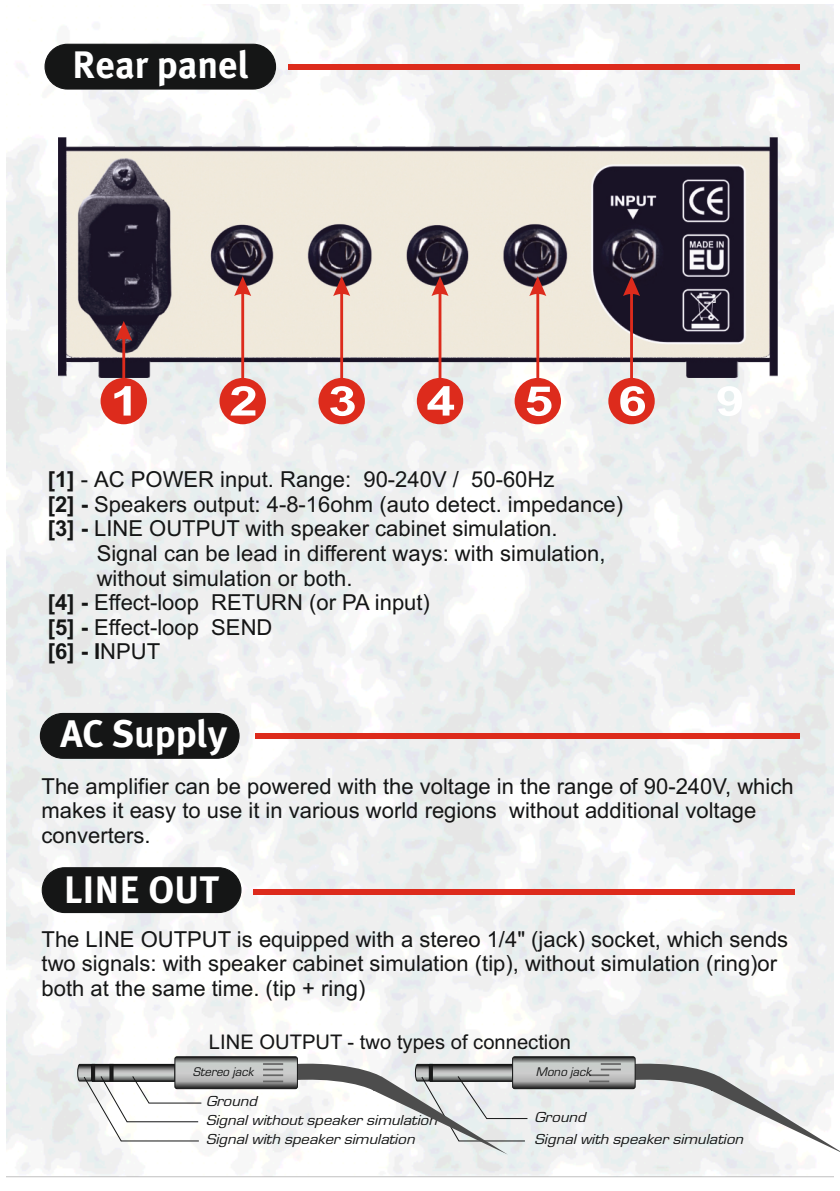
<style>
.page{position:relative;width:840px;height:1191px;background:#fff}
.page>*{position:absolute;margin:0;border:0;box-sizing:border-box;transform-origin:0 0}
.t1{font:700 41px "Arial";color:#fff;scale:1.26 1}
.t2{font:700 38.2px "Meta Plus";color:#fff}
.t3{font:22px/24.6px "Arial";color:#151616}
.t4{font:700 22px "Arial";color:#151616}
.t5{font:20.2px "Arial";color:#151616}
.t6{font:italic 13.4px/22px "Euromode";color:#151616;scale:1.12 1}
.t7{font:italic 11.6px "Euromode";color:#151616}
.s1{font-weight:700}
.s2{font-weight:400}
</style>
<div class="page">
<img style="left:7px;top:4px;width:825px;height:1174px">
<img style="left:58px;top:137px;width:718px;height:241px">
<svg style="left:512px;top:1056px;width:122px;height:32px;background:#abadac"></svg>
<div style="left:512px;top:1056px;width:123px;height:32px;border:1px solid #151616;border-radius:2px"></div>
<hr style="left:588px;top:1080px;width:21px;height:2px;background:#666">
<hr style="left:588px;top:1074px;width:21px;height:2px;background:#666">
<svg style="left:600px;top:1056px;width:119px;height:32px;background:#999a9a"></svg>
<hr style="left:600px;top:1068px;width:20px;height:2px;background:#666">
<svg style="left:415px;top:1064px;width:112px;height:77px"></svg>
<svg style="left:175px;top:1056px;width:122px;height:32px;background:#aaacab"></svg>
<div style="left:174px;top:1056px;width:123px;height:32px;border:1px solid #151616;border-radius:2px"></div>
<svg style="left:263px;top:1056px;width:119px;height:32px"></svg>
<hr style="left:263px;top:1068px;width:20px;height:2px;background:#666">
<svg style="left:77px;top:1064px;width:125px;height:77px"></svg>
<div style="left:288px;top:64px;width:511px;height:5px;background:#dd2b1c"></div>
<div style="left:44px;top:44px;width:232px;height:46px;background:#151616;border:1px solid #151616;border-radius:22px"></div>
<div style="left:255px;top:733px;width:544px;height:5px;background:#dd2b1c"></div>
<div style="left:40px;top:713px;width:199px;height:46px;background:#151616;border:1px solid #151616;border-radius:22px"></div>
<div style="left:42px;top:867px;width:199px;height:46px;background:#151616;border:1px solid #151616;border-radius:22px"></div>
<div style="left:253px;top:889px;width:541px;height:5px;background:#dd2b1c"></div>
<svg style="left:115px;top:321px;width:17px;height:58px"></svg>
<svg style="left:234px;top:276px;width:17px;height:103px;background:#d3a79e"></svg>
<svg style="left:333px;top:276px;width:17px;height:104px;background:#d4a8a0"></svg>
<svg style="left:431px;top:276px;width:17px;height:103px;background:#d4a9a0"></svg>
<svg style="left:529px;top:276px;width:17px;height:104px;background:#d6aba1"></svg>
<svg style="left:622px;top:276px;width:17px;height:104px;background:#8e6466"></svg>
<div style="left:100px;top:378px;width:47px;height:46px;background:#dd2b1c;border-radius:50%"></div>
<div style="left:219px;top:378px;width:47px;height:46px;background:#dd2b1c;border-radius:50%"></div>
<div style="left:318px;top:378px;width:46px;height:46px;background:#dd2b1c;border-radius:50%"></div>
<div style="left:416px;top:378px;width:47px;height:46px;background:#dd2b1c;border-radius:50%"></div>
<div style="left:514px;top:378px;width:46px;height:46px;background:#dd2b1c;border-radius:50%"></div>
<div style="left:608px;top:378px;width:46px;height:46px;background:#dd2b1c;border-radius:50%"></div>
<h2 class="t2" style="left:72px;top:40px;width:178px">Rear panel</h2>
<h1 class="t1" style="left:110px;top:386px;width:24px">1</h1>
<h1 class="t1" style="left:229px;top:386px;width:24px">2</h1>
<h1 class="t1" style="left:328px;top:386px;width:24px">3</h1>
<h1 class="t1" style="left:426px;top:386px;width:24px">4</h1>
<h1 class="t1" style="left:524px;top:386px;width:24px">5</h1>
<h1 class="t1" style="left:617px;top:386px;width:24px">6</h1>
<h1 class="t1" style="left:715px;top:386px;width:24px">9</h1>
<p class="t3" style="left:48px;top:469px;width:576px"><span class="s1">[1]</span> - AC POWER input. Range: 90-240V / 50-60Hz<br><span class="s1">[2] -</span> Speakers output: 4-8-16ohm (auto detect. impedance) <span class="s1">[3] -</span> LINE OUTPUT with speaker cabinet simulation.</p>
<p class="t3" style="left:97px;top:543px;width:510px">Signal can be lead in different ways: with simulation,</p>
<p class="t3" style="left:97px;top:567px;width:257px">without simulation or both.</p>
<p class="t3" style="left:48px;top:592px;width:383px"><span class="s1">[4] -</span> Effect-loop RETURN (or PA input)</p>
<p class="t3" style="left:48px;top:617px;width:226px"><span class="s1">[5] -</span> Effect-loop SEND</p>
<p class="t4" style="left:48px;top:643px;width:114px">[6] - I<span class="s2">NPUT</span></p>
<h2 class="t2" style="left:60px;top:709px;width:168px">AC Supply</h2>
<p class="t3" style="left:42px;top:775px;width:753px">The amplifier can be powered with the voltage in the range of 90-240V, which makes it easy to use it in various world regions without additional voltage converters.</p>
<h2 class="t2" style="left:64px;top:865px;width:157px">LINE OUT</h2>
<p class="t3" style="left:42px;top:928px;width:747px">The LINE OUTPUT is equipped with a stereo 1/4" (jack) socket, which sends two signals: with speaker cabinet simulation (tip), without simulation (ring)or both at the same time. (tip + ring)</p>
<p class="t5" style="left:209px;top:1034px;width:363px">LINE OUTPUT - two types of connection</p>
<p class="t7" style="left:535px;top:1067px;width:57px">Mono jack</p>
<p class="t6" style="left:534px;top:1107px;width:188px">Ground<br>Signal with speaker simulation</p>
<p class="t7" style="left:193px;top:1067px;width:62px">Stereo jack</p>
<p class="t6" style="left:206px;top:1091px;width:47px">Ground</p>
<p class="t6" style="left:206px;top:1129px;width:188px">Signal with speaker simulation</p>
<p class="t6" style="left:206px;top:1110px;width:208px">Signal without speaker simulation</p>
</div>
